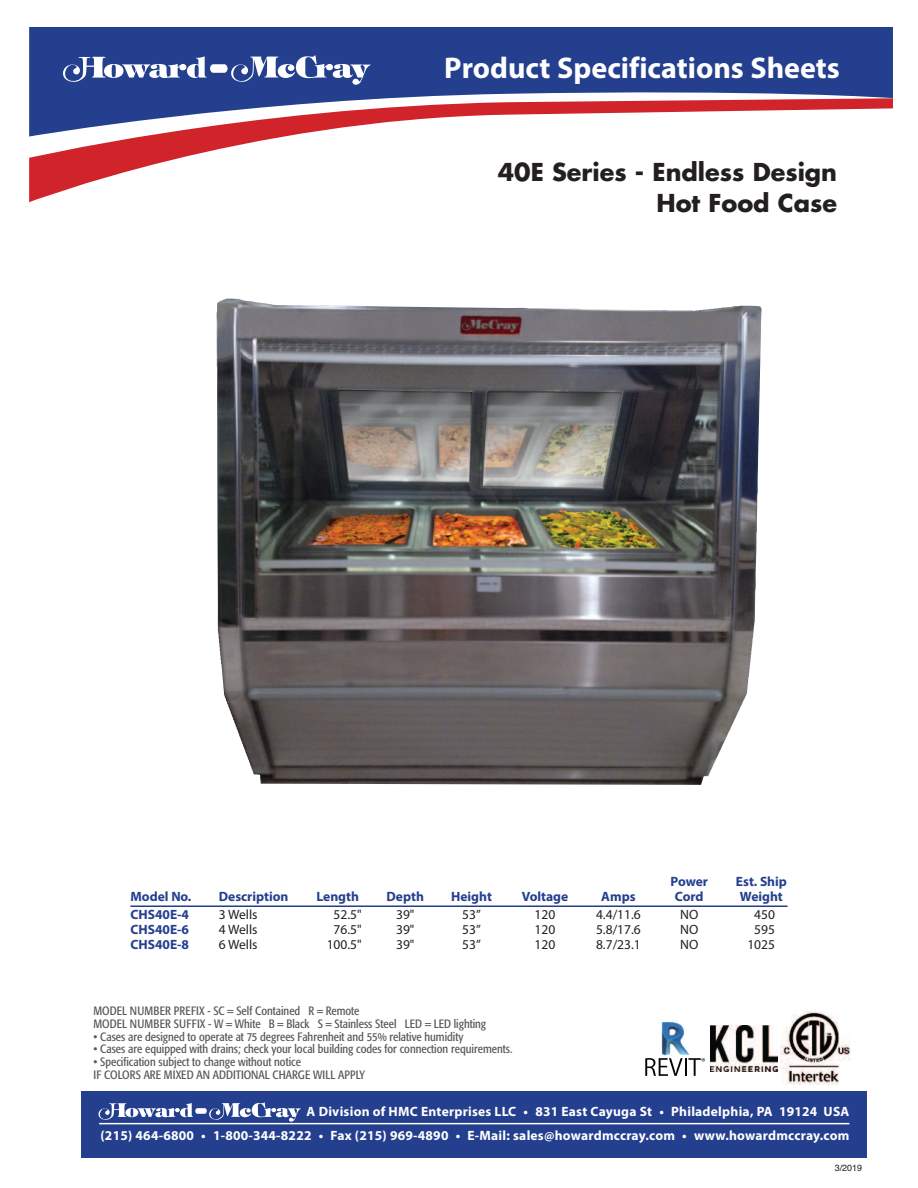
<style>
.page{position:relative;width:918px;height:1188px;background:#fff}
.page>*{position:absolute;margin:0;border:0;box-sizing:border-box;transform-origin:0 0}
.t1{font:700 30px "Myriad Pro";color:#fff}
.t2{font:700 24px/31.5px "Futura";color:#231f20;text-align:right}
.t3{font:700 13.5px/24.8px "Myriad Pro";letter-spacing:.02em;color:#fff;text-align:right}
.t4{font:13.5px "Myriad Pro";color:#231f20}
.t5{font:700 13.5px "Myriad Pro";color:#253f8f}
.t6{font:condensed 12px/12.8px "Formata";color:#57585a}
.t7{font:9px "Helvetica";color:#231f20}
</style>
<div class="page">
<img style="left:781px;top:1012px;width:70px;height:73px">
<img style="left:711px;top:1025px;width:67px;height:47px">
<img style="left:661px;top:1022px;width:28px;height:34px">
<svg style="left:645px;top:1058px;width:60px;height:18px"></svg>
<svg style="left:29px;top:159px;width:147px;height:43px"></svg>
<svg style="left:29px;top:137px;width:252px;height:22px;fill:#d1232a"></svg>
<svg style="left:29px;top:27px;width:864px;height:110px;fill:#253f8f"></svg>
<svg style="left:63px;top:55px;width:308px;height:30px"></svg>
<div style="left:81px;top:1091px;width:786px;height:67px;background:#253f8f"></div>
<hr style="left:99px;top:1123px;width:750px;height:1px;background:#fff">
<div style="left:195px;top:1108px;width:12px;height:6px;background:#fff;border-radius:2px"></div>
<svg style="left:99px;top:1103px;width:94px;height:17px"></svg>
<svg style="left:209px;top:1102px;width:92px;height:20px"></svg>
<img style="left:216px;top:299px;width:546px;height:486px">
<hr style="left:130px;top:905px;width:658px;height:2px;background:#253f8f">
<h1 class="t1" style="left:444px;top:56px;width:397px">Product Specifications Sheets</h1>
<h2 class="t2" style="left:498px;top:158px;width:341px">40E Series - Endless Design<br>Hot Food Case</h2>
<p class="t5" style="left:671px;top:876px;width:39px">Power</p>
<p class="t5" style="left:736px;top:876px;width:53px">Est. Ship</p>
<p class="t5" style="left:130px;top:891px;width:63px">Model No.</p>
<p class="t5" style="left:219px;top:891px;width:71px">Description</p>
<p class="t5" style="left:316px;top:891px;width:44px">Length</p>
<p class="t5" style="left:387px;top:891px;width:39px">Depth</p>
<p class="t5" style="left:451px;top:891px;width:42px">Height</p>
<p class="t5" style="left:522px;top:891px;width:48px">Voltage</p>
<p class="t5" style="left:601px;top:891px;width:36px">Amps</p>
<p class="t5" style="left:675px;top:891px;width:30px">Cord</p>
<p class="t5" style="left:740px;top:891px;width:44px">Weight</p>
<p class="t5" style="left:130px;top:909px;width:60px">CHS40E-4</p>
<p class="t4" style="left:219px;top:909px;width:40px">3 Wells</p>
<p class="t4" style="left:334px;top:909px;width:30px">52.5"</p>
<p class="t4" style="left:396px;top:909px;width:20px">39"</p>
<p class="t4" style="left:462px;top:909px;width:20px">53”</p>
<p class="t4" style="left:535px;top:909px;width:22px">120</p>
<p class="t4" style="left:596px;top:909px;width:46px">4.4/11.6</p>
<p class="t4" style="left:680px;top:909px;width:20px">NO</p>
<p class="t4" style="left:754px;top:909px;width:22px">450</p>
<p class="t5" style="left:130px;top:924px;width:60px">CHS40E-6</p>
<p class="t4" style="left:219px;top:924px;width:40px">4 Wells</p>
<p class="t4" style="left:334px;top:924px;width:30px">76.5"</p>
<p class="t4" style="left:396px;top:924px;width:20px">39"</p>
<p class="t4" style="left:462px;top:924px;width:20px">53”</p>
<p class="t4" style="left:535px;top:924px;width:22px">120</p>
<p class="t4" style="left:596px;top:924px;width:46px">5.8/17.6</p>
<p class="t4" style="left:680px;top:924px;width:20px">NO</p>
<p class="t4" style="left:754px;top:924px;width:22px">595</p>
<p class="t5" style="left:130px;top:939px;width:60px">CHS40E-8</p>
<p class="t4" style="left:219px;top:939px;width:40px">6 Wells</p>
<p class="t4" style="left:327px;top:939px;width:37px">100.5"</p>
<p class="t4" style="left:396px;top:939px;width:20px">39"</p>
<p class="t4" style="left:462px;top:939px;width:20px">53”</p>
<p class="t4" style="left:535px;top:939px;width:22px">120</p>
<p class="t4" style="left:596px;top:939px;width:46px">8.7/23.1</p>
<p class="t4" style="left:680px;top:939px;width:20px">NO</p>
<p class="t4" style="left:747px;top:939px;width:29px">1025</p>
<p class="t6" style="left:93px;top:1005px;width:394px">MODEL NUMBER PREFIX - SC = Self Contained R = Remote<br>MODEL NUMBER SUFFIX - W = White B = Black S = Stainless Steel LED = LED lighting</p>
<p class="t6" style="left:93px;top:1031px;width:372px">• Cases are designed to operate at 75 degrees Fahrenheit and 55% relative humidity</p>
<p class="t6" style="left:93px;top:1044px;width:421px">• Cases are equipped with drains; check your local building codes for connection requirements.</p>
<p class="t6" style="left:93px;top:1056px;width:273px">• Specification subject to change without notice<br>IF COLORS ARE MIXED AN ADDITIONAL CHARGE WILL APPLY</p>
<p class="t3" style="left:100px;top:1100px;width:750px">A Division of HMC Enterprises LLC • 831 East Cayuga St • Philadelphia, PA 19124 USA<br>(215) 464-6800 • 1-800-344-8222 • Fax (215) 969-4890 • E-Mail: sales@howardmccray.com • www.howardmccray.com</p>
<p class="t7" style="left:835px;top:1163px;width:29px">3/2019</p>
</div>
